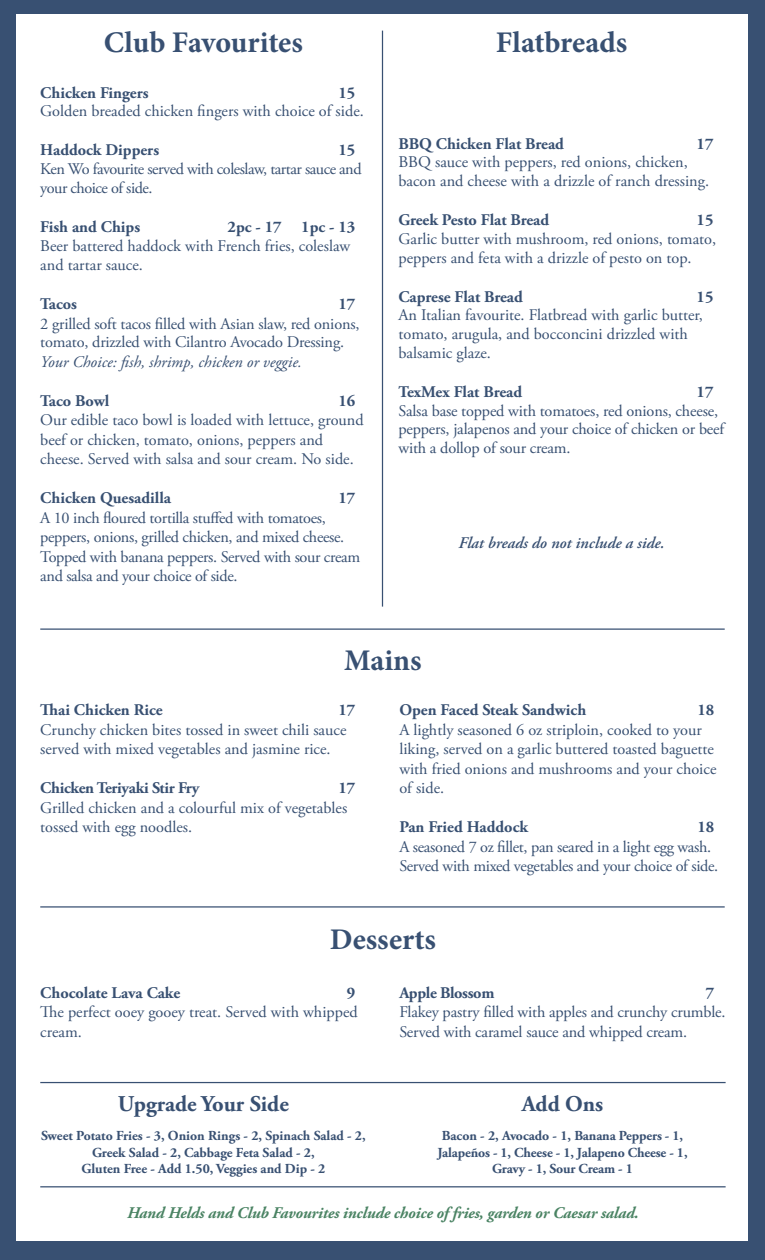
<style>
.page{position:relative;width:765px;height:1260px;background:#385072}
.page>*{position:absolute;margin:0;border:0;box-sizing:border-box;transform-origin:0 0}
.t1{font:700 30px "Minion Pro";color:#385072}
.t2{font:700 22.5px "Adobe Garamond Pro";color:#385072}
.t3{font:16.25px/19.5px "Adobe Garamond Pro";color:#385072}
.t4{font:700 16.25px "Adobe Garamond Pro";color:#385072}
.t5{font:16.25px/19.5px "Adobe Garamond Pro";letter-spacing:-.02em;color:#385072}
.t6{font:italic 700 16.25px "Adobe Garamond Pro";letter-spacing:-.01em;color:#4a8363}
.t7{font:16.25px/18.8px "Adobe Garamond Pro";letter-spacing:-.03em;color:#385072}
.t8{font:italic 16.25px "Adobe Garamond Pro";color:#385072}
.t9{font:700 16.25px "Adobe Garamond Pro";letter-spacing:-.02em;color:#385072}
.t10{font:italic 600 16.25px "Adobe Garamond Pro";color:#385072}
.t11{font:700 13.75px/16.5px "Adobe Garamond Pro";letter-spacing:-.005em;color:#385072;text-align:center}
</style>
<div class="page">
<div style="left:17px;top:14px;width:731px;height:1226px;background:#fff"></div>
<hr style="left:40px;top:628px;width:685px;height:2px;background:#385072">
<hr style="left:382px;top:31px;width:1px;height:576px;background:#385072">
<hr style="left:40px;top:906px;width:685px;height:2px;background:#385072">
<hr style="left:40px;top:1186px;width:686px;height:1px;background:#385072">
<hr style="left:40px;top:1082px;width:686px;height:1px;background:#385072">
<h1 class="t1" style="left:104px;top:22px;width:200px">Club Favourites</h1>
<p class="t4" style="left:40px;top:83px;width:110px">Chicken Fingers</p>
<p class="t4" style="left:338px;top:83px;width:18px">15</p>
<p class="t3" style="left:40px;top:102px;width:325px">Golden breaded chicken fingers with choice of side.</p>
<p class="t4" style="left:40px;top:141px;width:120px">Haddock Dippers</p>
<p class="t4" style="left:338px;top:141px;width:18px">15</p>
<p class="t7" style="left:40px;top:160px;width:323px">Ken Wo favourite served with coleslaw, tartar sauce and your choice of side.</p>
<p class="t4" style="left:40px;top:217px;width:101px">Fish and Chips</p>
<p class="t4" style="left:228px;top:217px;width:129px">2pc - 17 1pc - 13</p>
<p class="t3" style="left:40px;top:237px;width:312px;line-height:18.8px">Beer battered haddock with French fries, coleslaw and tartar sauce.</p>
<p class="t4" style="left:40px;top:294px;width:38px">Tacos</p>
<p class="t4" style="left:338px;top:294px;width:18px">17</p>
<p class="t3" style="left:40px;top:315px;width:321px;line-height:18.8px">2 grilled soft tacos filled with Asian slaw, red onions, tomato, drizzled with Cilantro Avocado Dressing.</p>
<p class="t8" style="left:40px;top:352px;width:263px">Your Choice: fish, shrimp, chicken or veggie.</p>
<p class="t4" style="left:40px;top:391px;width:71px">Taco Bowl</p>
<p class="t4" style="left:338px;top:391px;width:18px">16</p>
<p class="t3" style="left:40px;top:411px;width:325px">Our edible taco bowl is loaded with lettuce, ground beef or chicken, tomato, onions, peppers and cheese. Served with salsa and sour cream. No side.</p>
<p class="t4" style="left:40px;top:489px;width:132px">Chicken Quesadilla</p>
<p class="t4" style="left:338px;top:489px;width:18px">17</p>
<p class="t5" style="left:40px;top:508px;width:321px">A 10 inch floured tortilla stuffed with tomatoes, peppers, onions, grilled chicken, and mixed cheese.<br>Topped with banana peppers. Served with sour cream and salsa and your choice of side.</p>
<h1 class="t1" style="left:496px;top:22px;width:133px">Flatbreads</h1>
<p class="t4" style="left:398px;top:134px;width:167px">BBQ Chicken Flat Bread</p>
<p class="t4" style="left:697px;top:134px;width:18px">17</p>
<p class="t3" style="left:398px;top:153px;width:312px;line-height:18.8px">BBQ sauce with peppers, red onions, chicken, bacon and cheese with a drizzle of ranch dressing.</p>
<p class="t4" style="left:398px;top:210px;width:152px">Greek Pesto Flat Bread</p>
<p class="t4" style="left:697px;top:210px;width:18px">15</p>
<p class="t3" style="left:398px;top:230px;width:319px;line-height:18.8px">Garlic butter with mushroom, red onions, tomato, peppers and feta with a drizzle of pesto on top.</p>
<p class="t4" style="left:398px;top:287px;width:126px">Caprese Flat Bread</p>
<p class="t4" style="left:697px;top:287px;width:18px">15</p>
<p class="t3" style="left:398px;top:306px;width:306px;line-height:18.8px">An Italian favourite. Flatbread with garlic butter, tomato, arugula, and bocconcini drizzled with balsamic glaze.</p>
<p class="t4" style="left:398px;top:382px;width:125px">TexMex Flat Bread</p>
<p class="t4" style="left:697px;top:382px;width:18px">17</p>
<p class="t3" style="left:398px;top:402px;width:327px;line-height:18.8px">Salsa base topped with tomatoes, red onions, cheese, peppers, jalapenos and your choice of chicken or beef with a dollop of sour cream.</p>
<p class="t10" style="left:458px;top:533px;width:208px">Flat breads do not include a side.</p>
<h1 class="t1" style="left:344px;top:639px;width:79px">Mains</h1>
<p class="t4" style="left:399px;top:701px;width:188px">Open Faced Steak Sandwich</p>
<p class="t4" style="left:697px;top:701px;width:18px">18</p>
<p class="t3" style="left:399px;top:720px;width:319px">A lightly seasoned 6 oz striploin, cooked to your liking, served on a garlic buttered toasted baguette with fried onions and mushrooms and your choice of side.</p>
<p class="t4" style="left:399px;top:818px;width:130px">Pan Fried Haddock</p>
<p class="t4" style="left:697px;top:818px;width:18px">18</p>
<p class="t5" style="left:399px;top:837px;width:320px">A seasoned 7 oz fillet, pan seared in a light egg wash.<br>Served with mixed vegetables and your choice of side.</p>
<p class="t4" style="left:40px;top:701px;width:124px">Thai Chicken Rice</p>
<p class="t4" style="left:338px;top:701px;width:18px">17</p>
<p class="t3" style="left:40px;top:720px;width:308px">Crunchy chicken bites tossed in sweet chili sauce served with mixed vegetables and jasmine rice.</p>
<p class="t9" style="left:40px;top:779px;width:161px">Chicken Teriyaki Stir Fry</p>
<p class="t4" style="left:338px;top:779px;width:18px">17</p>
<p class="t3" style="left:40px;top:798px;width:308px">Grilled chicken and a colourful mix of vegetables tossed with egg noodles.</p>
<h1 class="t1" style="left:330px;top:919px;width:108px">Desserts</h1>
<p class="t9" style="left:399px;top:983px;width:97px">Apple Blossom</p>
<p class="t4" style="left:706px;top:983px;width:10px">7</p>
<p class="t3" style="left:399px;top:1003px;width:328px">Flakey pastry filled with apples and crunchy crumble.<br>Served with caramel sauce and whipped cream.</p>
<p class="t4" style="left:40px;top:983px;width:142px">Chocolate Lava Cake</p>
<p class="t4" style="left:347px;top:983px;width:10px">9</p>
<p class="t3" style="left:40px;top:1003px;width:319px">The perfect ooey gooey treat. Served with whipped cream.</p>
<h2 class="t2" style="left:118px;top:1091px;width:172px">Upgrade Your Side</h2>
<p class="t11" style="left:41px;top:1128px;width:326px">Sweet Potato Fries - 3, Onion Rings - 2, Spinach Salad - 2,<br>Greek Salad - 2, Cabbage Feta Salad - 2,<br>Gluten Free - Add 1.50, Veggies and Dip - 2</p>
<h2 class="t2" style="left:522px;top:1091px;width:83px">Add Ons</h2>
<p class="t11" style="left:437px;top:1128px;width:252px">Bacon - 2, Avocado - 1, Banana Peppers - 1,<br>Jalapeños - 1, Cheese - 1, Jalapeno Cheese - 1,<br>Gravy - 1, Sour Cream - 1</p>
<p class="t6" style="left:127px;top:1204px;width:513px">Hand Helds and Club Favourites include choice of fries, garden or Caesar salad.</p>
</div>
